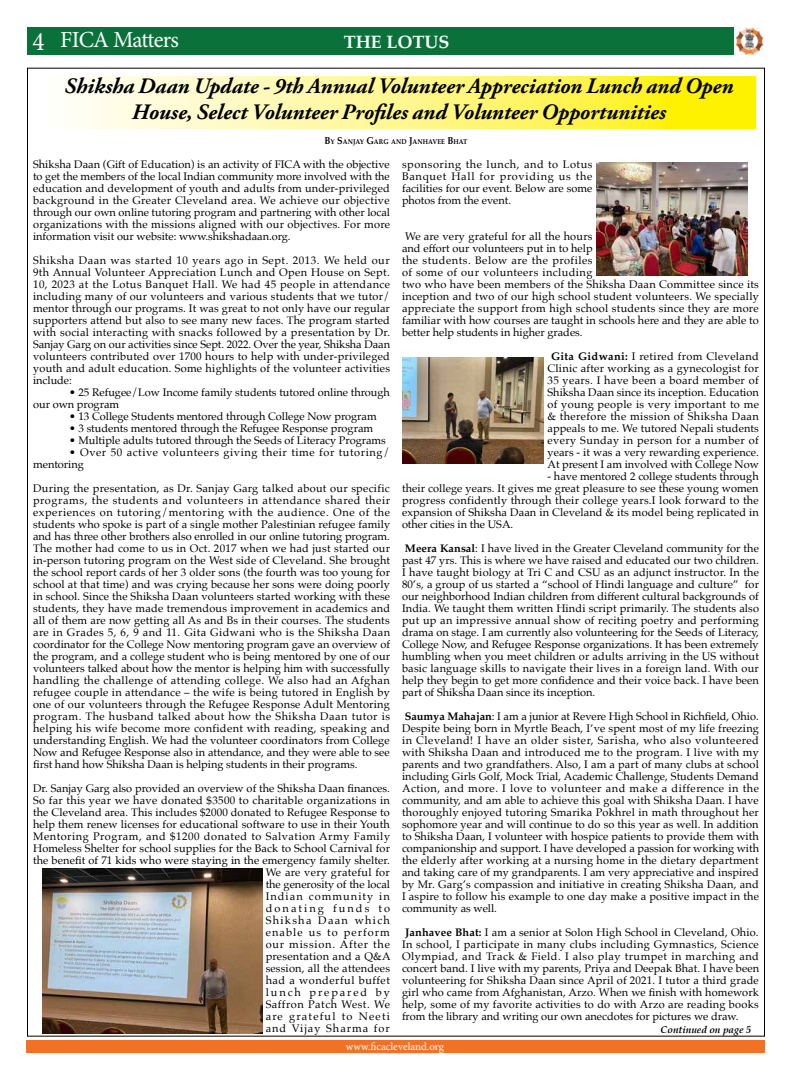
<style>
.page{position:relative;width:792px;height:1080px;background:#fff}
.page>*{position:absolute;margin:0;border:0;box-sizing:border-box;transform-origin:0 0}
.t1{font:23px "Minion Pro";letter-spacing:-.035em;color:#fff}
.t2{font:italic 700 22px/26.4px "Adobe Garamond Pro";letter-spacing:-.005em;color:#000101;text-align:center}
.t3{font:700 18px "Palatino";color:#fff}
.t4{font:11px/12px "Palatino";letter-spacing:.01em;color:#000;text-align:justify}
.t5{font:11px/12px "Palatino";letter-spacing:.05em;color:#000}
.t6{font:11px "Minion Pro";color:#fff}
.t7{font:italic 700 10px "Book Antiqua";color:#000}
.t8{font:700 7px "Palatino";letter-spacing:.01em;color:#000;scale:.9 1}
.s1{font-size:26.7px}
.s2{font-size:10px}
.s3{font-weight:700}
</style>
<div class="page">
<div style="left:27px;top:27px;width:738px;height:28px;background:#0b713a"></div>
<div style="left:27px;top:1040px;width:738px;height:13px;background:#f37124"></div>
<img style="left:735px;top:27px;width:30px;height:28px">
<svg style="left:71px;top:77px;width:684px;height:51px;background:#fff681"></svg>
<img style="left:402px;top:358px;width:141px;height:106px">
<img style="left:43px;top:868px;width:220px;height:165px">
<img style="left:596px;top:162px;width:151px;height:114px">
<h1 class="t1" style="left:33px;top:24px;width:148px"><span class="s1">4</span> FICA Matters</h1>
<h3 class="t3" style="left:344px;top:27px;width:107px">THE LOTUS</h3>
<h2 class="t2" style="left:65px;top:73px;width:670px">Shiksha Daan Update - 9th Annual Volunteer Appreciation Lunch and Open<br>House, Select Volunteer Profiles and Volunteer Opportunities</h2>
<p class="t4" style="left:33px;top:158px;width:358px">Shiksha Daan (Gift of Education) is an activity of FICA with the objective to get the members of the local Indian community more involved with the education and development of youth and adults from under-privileged background in the Greater Cleveland area. We achieve our objective through our own online tutoring program and partnering with other local organizations with the missions aligned with our objectives. For more information visit our website: www.shikshadaan.org.</p>
<p class="t4" style="left:33px;top:254px;width:359px">Shiksha Daan was started 10 years ago in Sept. 2013. We held our 9th Annual Volunteer Appreciation Lunch and Open House on Sept.<br>10, 2023 at the Lotus Banquet Hall. We had 45 people in attendance including many of our volunteers and various students that we tutor/ mentor through our programs. It was great to not only have our regular supporters attend but also to see many new faces. The program started with social interacting with snacks followed by a presentation by Dr.<br>Sanjay Garg on our activities since Sept. 2022. Over the year, Shiksha Daan volunteers contributed over 1700 hours to help with under-privileged youth and adult education. Some highlights of the volunteer activities include:</p>
<p class="t4" style="left:33px;top:386px;width:358px;text-indent:36px">• 25 Refugee/Low Income family students tutored online through our own program</p>
<p class="t4" style="left:69px;top:410px;width:309px">• 13 College Students mentored through College Now program</p>
<p class="t4" style="left:69px;top:422px;width:306px">• 3 students mentored through the Refugee Response program</p>
<p class="t4" style="left:69px;top:434px;width:318px">• Multiple adults tutored through the Seeds of Literacy Programs</p>
<p class="t5" style="left:33px;top:446px;width:358px;text-indent:36px">• Over 50 active volunteers giving their time for tutoring/ mentoring</p>
<p class="t4" style="left:33px;top:482px;width:359px">During the presentation, as Dr. Sanjay Garg talked about our specific programs, the students and volunteers in attendance shared their experiences on tutoring/mentoring with the audience. One of the students who spoke is part of a single mother Palestinian refugee family and has three other brothers also enrolled in our online tutoring program.<br>The mother had come to us in Oct. 2017 when we had just started our in-person tutoring program on the West side of Cleveland. She brought the school report cards of her 3 older sons (the fourth was too young for school at that time) and was crying because her sons were doing poorly in school. Since the Shiksha Daan volunteers started working with these students, they have made tremendous improvement in academics and all of them are now getting all As and Bs in their courses. The students are in Grades 5, 6, 9 and 11. Gita Gidwani who is the Shiksha Daan coordinator for the College Now mentoring program gave an overview of the program, and a college student who is being mentored by one of our volunteers talked about how the mentor is helping him with successfully handling the challenge of attending college. We also had an Afghan refugee couple in attendance – the wife is being tutored in English by one of our volunteers through the Refugee Response Adult Mentoring program. The husband talked about how the Shiksha Daan tutor is helping his wife become more confident with reading, speaking and understanding English. We had the volunteer coordinators from College Now and Refugee Response also in attendance, and they were able to see first hand how Shiksha Daan is helping students in their programs.</p>
<p class="t4" style="left:33px;top:782px;width:359px;text-align:right">Dr. Sanjay Garg also provided an overview of the Shiksha Daan finances.<br>So far this year we have donated $3500 to charitable organizations in the Cleveland area. This includes $2000 donated to Refugee Response to help them renew licenses for educational software to use in their Youth Mentoring Program, and $1200 donated to Salvation Army Family Homeless Shelter for school supplies for the Back to School Carnival for the benefit of 71 kids who were staying in the emergency family shelter.<br>We are very grateful for<br>the generosity of the local<br>Indian community in<br>donating funds to<br>Shiksha Daan which<br>enable us to perform<br>our mission. After the<br>presentation and a Q&amp;A<br>session, all the attendees<br>had a wonderful buffet<br>lunch prepared by<br>Saffron Patch West. We<br>are grateful to Neeti<br>and Vijay Sharma for</p>
<p class="t8" style="left:325px;top:136px;width:160px"><span class="s2">B</span>Y <span class="s2">S</span>ANJAY <span class="s2">G</span>ARG AND <span class="s2">J</span>ANHAVEE <span class="s2">B</span>HAT</p>
<p class="t4" style="left:402px;top:158px;width:192px">sponsoring the lunch, and to Lotus Banquet Hall for providing us the facilities for our event. Below are some photos from the event.</p>
<p class="t4" style="left:402px;top:230px;width:358px;text-align:left">We are very grateful for all the hours<br>and effort our volunteers put in to help<br>the students. Below are the profiles<br>of some of our volunteers including<br>two who have been members of the Shiksha Daan Committee since its inception and two of our high school student volunteers. We specially appreciate the support from high school students since they are more familiar with how courses are taught in schools here and they are able to better help students in higher grades.</p>
<p class="t4" style="left:548px;top:350px;width:213px;text-align:center"><span class="s3">Gita Gidwani:</span> I retired from Cleveland Clinic after working as a gynecologist for 35 years. I have been a board member of Shiksha Daan since its inception. Education of young people is very important to me &amp; therefore the mission of Shiksha Daan appeals to me. We tutored Nepali students every Sunday in person for a number of years - it was a very rewarding experience.<br>At present I am involved with College Now</p>
<p class="t4" style="left:402px;top:470px;width:358px;text-indent:146px">- have mentored 2 college students through their college years. It gives me great pleasure to see these young women progress confidently through their college years.I look forward to the expansion of Shiksha Daan in Cleveland &amp; its model being replicated in other cities in the USA.</p>
<p class="t4" style="left:402px;top:542px;width:359px"><span class="s3">Meera Kansal</span>: I have lived in the Greater Cleveland community for the past 47 yrs. This is where we have raised and educated our two children.<br>I have taught biology at Tri C and CSU as an adjunct instructor. In the 80’s, a group of us started a “school of Hindi language and culture” for our neighborhood Indian children from different cultural backgrounds of India. We taught them written Hindi script primarily. The students also put up an impressive annual show of reciting poetry and performing drama on stage. I am currently also volunteering for the Seeds of Literacy, College Now, and Refugee Response organizations. It has been extremely humbling when you meet children or adults arriving in the US without basic language skills to navigate their lives in a foreign land. With our help they begin to get more confidence and their voice back. I have been part of Shiksha Daan since its inception.</p>
<p class="t4" style="left:402px;top:710px;width:359px"><span class="s3">Saumya Mahajan</span>: I am a junior at Revere High School in Richfield, Ohio.<br>Despite being born in Myrtle Beach, I’ve spent most of my life freezing in Cleveland! I have an older sister, Sarisha, who also volunteered with Shiksha Daan and introduced me to the program. I live with my parents and two grandfathers. Also, I am a part of many clubs at school including Girls Golf, Mock Trial, Academic Challenge, Students Demand Action, and more. I love to volunteer and make a difference in the community, and am able to achieve this goal with Shiksha Daan. I have thoroughly enjoyed tutoring Smarika Pokhrel in math throughout her sophomore year and will continue to do so this year as well. In addition to Shiksha Daan, I volunteer with hospice patients to provide them with companionship and support. I have developed a passion for working with the elderly after working at a nursing home in the dietary department and taking care of my grandparents. I am very appreciative and inspired by Mr. Garg’s compassion and initiative in creating Shiksha Daan, and I aspire to follow his example to one day make a positive impact in the community as well.</p>
<p class="t4" style="left:402px;top:926px;width:359px"><span class="s3">Janhavee Bhat:</span> I am a senior at Solon High School in Cleveland, Ohio.<br>In school, I participate in many clubs including Gymnastics, Science Olympiad, and Track &amp; Field. I also play trumpet in marching and concert band. I live with my parents, Priya and Deepak Bhat. I have been volunteering for Shiksha Daan since April of 2021. I tutor a third grade girl who came from Afghanistan, Arzo. When we finish with homework help, some of my favorite activities to do with Arzo are reading books from the library and writing our own anecdotes for pictures we draw.</p>
<p class="t7" style="left:661px;top:1024px;width:92px">Continued on page 5</p>
<p class="t6" style="left:346px;top:1039px;width:100px">www.ficacleveland.org</p>
</div>
